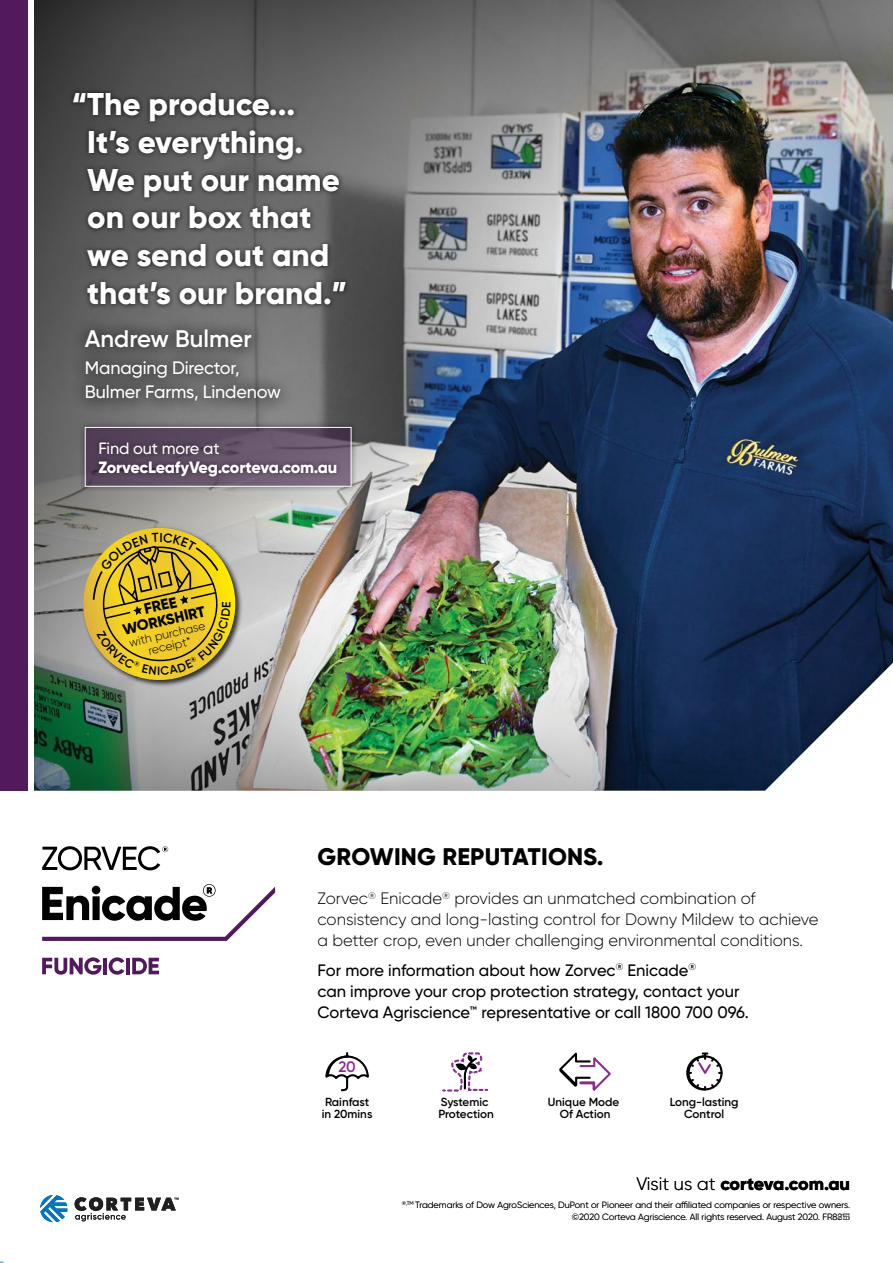
<style>
.page{position:relative;width:893px;height:1263px;background:#fff}
.page>*{position:absolute;margin:0;border:0;box-sizing:border-box;transform-origin:0 0}
.t1{font:800 31.35px/37.7px "Gilroy";color:#fff}
.t2{font:800 24px "Gilroy";letter-spacing:.01em;color:#000}
.t3{font:600 24px "Gilroy";color:#fff}
.t4{font:500 18px/24px "Gilroy";letter-spacing:-.01em;color:#fff}
.t5{font:800 18px "Gilroy";letter-spacing:-.015em;color:#000}
.t6{font:300 16.5px/21px "Gilroy";color:#000}
.t7{font:500 16.5px/21px "Gilroy";color:#000}
.t8{font:800 16.35px/18.8px "Gilroy";letter-spacing:-.015em;color:#fff}
.t9{font:600 15.15px "Gilroy";color:#8d2a90}
.t10{font:800 15px/15px "Gilroy";color:#000101;text-align:center}
.t11{font:300 12px/12px "Gilroy";color:#000101;text-align:center}
.t12{font:600 11.7px/11.7px "Gilroy";color:#000}
.t13{font:300 9px/12px "Gilroy";color:#000;text-align:right}
.s1{font-weight:500}
.s2{font-weight:300}
</style>
<div class="page">
<img style="left:782px;top:0;width:111px;height:774px">
<img style="left:34px;top:0;width:748px;height:791px">
<svg style="left:42px;top:957px;width:59px;height:18px"></svg>
<hr style="left:103px;top:958px;width:4px;height:16px;background:#511a5d">
<svg style="left:109px;top:957px;width:15px;height:18px"></svg>
<hr style="left:126px;top:958px;width:4px;height:16px;background:#511a5d">
<svg style="left:132px;top:958px;width:27px;height:16px"></svg>
<svg style="left:42px;top:884px;width:233px;height:57px"></svg>
<svg style="left:42px;top:846px;width:126px;height:24px"></svg>
<svg style="left:325px;top:1053px;width:44px;height:39px"></svg>
<svg style="left:443px;top:1052px;width:44px;height:40px"></svg>
<svg style="left:559px;top:1053px;width:52px;height:38px"></svg>
<div style="left:687px;top:1055px;width:36px;height:35px;border:2px solid #000;border-radius:50%"></div>
<svg style="left:686px;top:1052px;width:36px;height:39px"></svg>
<div style="left:0;top:0;width:34px;height:791px;background:linear-gradient(to bottom,#fff,#fff)"></div>
<div style="left:0;top:0;width:27px;height:791px;background:#511a5d"></div>
<svg style="left:40px;top:1195px;width:27px;height:27px"></svg>
<svg style="left:75px;top:1197px;width:103px;height:24px"></svg>
<div style="left:67px;top:88px;width:284px;height:222px;background:#000;opacity:.75"></div>
<div style="left:69px;top:314px;width:227px;height:103px;background:#000;opacity:.75"></div>
<div style="left:79px;top:421px;width:278px;height:71px;background:#000;opacity:.75"></div>
<svg style="left:87px;top:429px;width:262px;height:56px;background:#5d4b61"></svg>
<div style="left:85px;top:427px;width:266px;height:60px;border:1px solid #fff"></div>
<svg style="left:76px;top:528px;width:167px;height:159px;background:#c7b149"></svg>
<p class="t1" style="left:87px;top:85px;width:261px;text-indent:-15px">“The produce...<br>It’s everything.<br>We put our name on our box that we send out and that’s our brand.”</p>
<p class="t3" style="left:85px;top:324px;width:168px">Andrew Bulmer</p>
<p class="t4" style="left:85px;top:356px;width:198px">Managing Director,<br>Bulmer Farms, Lindenow</p>
<p class="t8" style="left:98px;top:439px;width:240px"><span class="s1">Find out more at<br></span>ZorvecLeafyVeg.corteva.com.au</p>
<p class="t10" style="left:118px;top:607px;width:86px;rotate:-13deg">FREE<br>WORKSHIRT</p>
<p class="t11" style="left:128px;top:637px;width:79px;rotate:-13deg">with purchase receipt*</p>
<p class="t2" style="left:318px;top:842px;width:288px">GROWING REPUTATIONS.</p>
<p class="t6" style="left:317px;top:888px;width:503px">Zorvec<sup>®</sup> Enicade<sup>®</sup> provides an unmatched combination of consistency and long-lasting control for Downy Mildew to achieve a better crop, even under challenging environmental conditions.</p>
<p class="t7" style="left:317px;top:959px;width:433px">For more information about how Zorvec<sup>®</sup> Enicade<sup>®<br></sup>can improve your crop protection strategy, contact your<br>Corteva Agriscience™ representative or call 1800 700 096.</p>
<p class="t9" style="left:338px;top:1057px;width:19px">20</p>
<p class="t12" style="left:322px;top:1096px;width:52px">Rainfast in 20mins</p>
<p class="t12" style="left:438px;top:1096px;width:57px">Systemic<br>Protection</p>
<p class="t12" style="left:548px;top:1096px;width:73px;text-align:center">Unique Mode<br>Of Action</p>
<p class="t12" style="left:670px;top:1096px;width:70px;text-align:center">Long-lasting<br>Control</p>
<p class="t5" style="left:636px;top:1172px;width:215px"><span class="s2">Visit us at</span> corteva.com.au</p>
<p class="t13" style="left:402px;top:1199px;width:450px"><sup>®,TM</sup> Trademarks of Dow AgroSciences, DuPont or Pioneer and their affiliated companies or respective owners. ©2020 Corteva Agriscience. All rights reserved. August 2020. FR8851</p>
<p class="t13" style="left:681px;top:1199px;width:9px">f</p>
<p class="t13" style="left:837px;top:1211px;width:14px">215</p>
</div>
